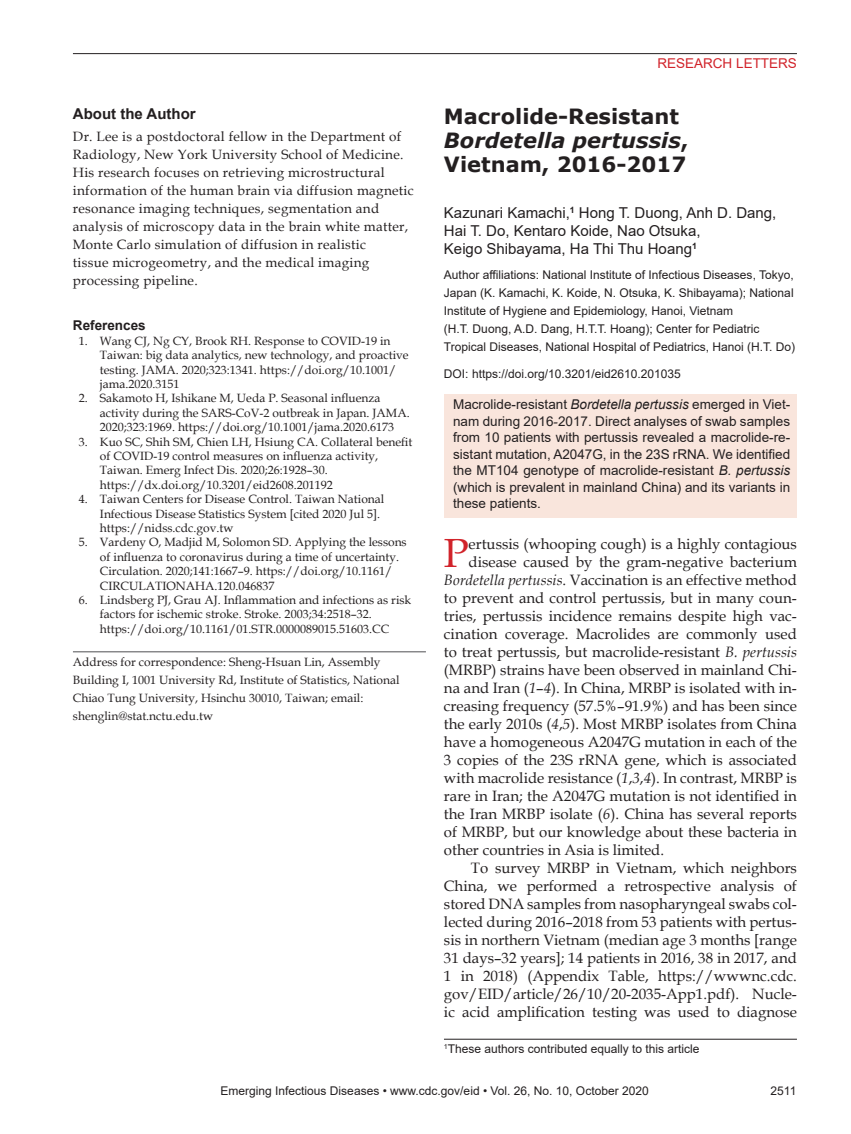
<style>
.page{position:relative;width:851px;height:1134px;background:#fff}
.page>*{position:absolute;margin:0;border:0;box-sizing:border-box;transform-origin:0 0}
.Drop_Cap{font:40.8px "Book Antiqua";color:#d1232a}
.Article_Title{font:700 21px/24px "Verdana";color:#231f20}
.Drop_Cap-2{font:15px "Book Antiqua";color:#231f20}
.Body_Text{font:15px/18px "Book Antiqua";color:#231f20;text-align:justify}
.Authors{font:15px/18px "Arial";color:#231f20}
.Bio_Head{font:700 15px "Arial";color:#231f20}
.Bio{font:13.5px/18px "Book Antiqua";letter-spacing:.02em;color:#231f20}
.Abstract{font:13.5px/16.5px "Arial";color:#231f20;text-align:justify}
.t1{font:13.5px "Arial";color:#d1232a}
.Ref_Title{font:700 13.5px "Arial";color:#231f20}
.References{font:12px/14.4px "Book Antiqua";color:#231f20}
.Affiliations{font:12px/18px "Arial";color:#231f20}
.Correspondence{font:12px/18px "Book Antiqua";color:#231f20}
.Footnote{font:12px "Arial";color:#231f20}
.DOI{font:12px "Arial";color:#231f20}
.s1{font-style:italic}
.s2{font-family:"Book Antiqua"}
</style>
<div class="page">
<hr style="left:73px;top:53px;width:723px;height:1px;background:#231f20">
<hr style="left:73px;top:651px;width:353px;height:1px;background:#636366">
<div style="left:444px;top:394px;width:352px;height:123px;background:#f9e5dc"></div>
<hr style="left:444px;top:1039px;width:353px;height:1px;background:#231f20">
<p class="Bio_Head" style="left:73px;top:103px;width:124px">About the Author</p>
<p class="Bio" style="left:73px;top:128px;width:342px">Dr. Lee is a postdoctoral fellow in the Department of Radiology, New York University School of Medicine.<br>His research focuses on retrieving microstructural information of the human brain via diffusion magnetic resonance imaging techniques, segmentation and analysis of microscopy data in the brain white matter, Monte Carlo simulation of diffusion in realistic<br>tissue microgeometry, and the medical imaging processing pipeline.</p>
<p class="Ref_Title" style="left:73px;top:316px;width:74px">References</p>
<p class="References" style="left:100px;top:333px;width:310px;text-indent:-21px">1. Wang CJ, Ng CY, Brook RH. Response to COVID-19 in Taiwan: big data analytics, new technology, and proactive testing. JAMA. 2020;323:1341. https://doi.org/10.1001/ jama.2020.3151</p>
<p class="References" style="left:100px;top:391px;width:311px;text-indent:-21px">2. Sakamoto H, Ishikane M, Ueda P. Seasonal influenza activity during the SARS-CoV-2 outbreak in Japan. JAMA.<br>2020;323:1969. https://doi.org/10.1001/jama.2020.6173</p>
<p class="References" style="left:100px;top:434px;width:314px;text-indent:-21px">3. Kuo SC, Shih SM, Chien LH, Hsiung CA. Collateral benefit of COVID-19 control measures on influenza activity, Taiwan. Emerg Infect Dis. 2020;26:1928–30. https://dx.doi.org/10.3201/eid2608.201192</p>
<p class="References" style="left:100px;top:492px;width:286px;text-indent:-21px">4. Taiwan Centers for Disease Control. Taiwan National<br>Infectious Disease Statistics System [cited 2020 Jul 5]. https://nidss.cdc.gov.tw</p>
<p class="References" style="left:100px;top:535px;width:308px;text-indent:-21px">5. Vardeny O, Madjid M, Solomon SD. Applying the lessons of influenza to coronavirus during a time of uncertainty.<br>Circulation. 2020;141:1667–9. https://doi.org/10.1161/ CIRCULATIONAHA.120.046837</p>
<p class="References" style="left:100px;top:593px;width:313px;text-indent:-21px">6. Lindsberg PJ, Grau AJ. Inflammation and infections as risk factors for ischemic stroke. Stroke. 2003;34:2518–32. https://doi.org/10.1161/01.STR.0000089015.51603.CC</p>
<p class="Correspondence" style="left:73px;top:653px;width:328px">Address for correspondence: Sheng-Hsuan Lin, Assembly Building I, 1001 University Rd, Institute of Statistics, National Chiao Tung University, Hsinchu 30010, Taiwan; email: shenglin@stat.nctu.edu.tw</p>
<p class="t1" style="left:657px;top:54px;width:141px">RESEARCH LETTERS</p>
<p class="Article_Title" style="left:444px;top:104px;width:246px">Macrolide-Resistant<br><span class="s1">Bordetella pertussis</span>,<br>Vietnam, 2016-2017</p>
<p class="Authors" style="left:444px;top:204px;width:334px">Kazunari Kamachi,<sup>1</sup> Hong T. Duong, Anh D. Dang,<br>Hai T. Do, Kentaro Koide, Nao Otsuka,<br>Keigo Shibayama, Ha Thi Thu Hoang<sup>1</sup></p>
<p class="Affiliations" style="left:444px;top:266px;width:353px">Author affiliations: National Institute of Infectious Diseases, Tokyo, Japan (K. Kamachi, K. Koide, N. Otsuka, K. Shibayama); National Institute of Hygiene and Epidemiology, Hanoi, Vietnam<br>(H.T. Duong, A.D. Dang, H.T.T. Hoang); Center for Pediatric Tropical Diseases, National Hospital of Pediatrics, Hanoi (H.T. Do)</p>
<p class="DOI" style="left:444px;top:366px;width:238px">DOI: https://doi.org/10.3201/eid2610.201035</p>
<p class="Abstract" style="left:453px;top:396px;width:338px">Macrolide-resistant <span class="s1">Bordetella pertussis</span> emerged in Viet&shy;nam during 2016<span class="s2">-</span>2017. Direct analyses of swab samples from 10 patients with pertussis revealed a macrolide-re&shy;sistant mutation, A2047G, in the 23S rRNA. We identified the MT104 genotype of macrolide-resistant <span class="s1">B. pertussis </span>(which is prevalent in mainland China) and its variants in these patients.</p>
<p class="Drop_Cap" style="left:444px;top:525px;width:26px">P</p>
<p class="Drop_Cap-2" style="left:468px;top:534px;width:330px">ertussis (whooping cough) is a highly contagious</p>
<p class="Drop_Cap-2" style="left:468px;top:552px;width:330px">disease caused by the gram-negative bacterium</p>
<p class="Drop_Cap-2" style="left:444px;top:570px;width:354px"><span class="s1">Bordetella pertussis</span>. Vaccination is an effective method</p>
<p class="Drop_Cap-2" style="left:444px;top:588px;width:354px">to prevent and control pertussis, but in many coun-</p>
<p class="Drop_Cap-2" style="left:444px;top:606px;width:354px">tries, pertussis incidence remains despite high vac-</p>
<p class="Drop_Cap-2" style="left:444px;top:624px;width:354px">cination coverage. Macrolides are commonly used</p>
<p class="Drop_Cap-2" style="left:444px;top:642px;width:354px">to treat pertussis, but macrolide-resistant <span class="s1">B. pertussis</span></p>
<p class="Drop_Cap-2" style="left:444px;top:660px;width:354px">(MRBP) strains have been observed in mainland Chi-</p>
<p class="Drop_Cap-2" style="left:444px;top:678px;width:354px">na and Iran (<span class="s1">1</span>–<span class="s1">4</span>). In China, MRBP is isolated with in-</p>
<p class="Drop_Cap-2" style="left:444px;top:696px;width:354px">creasing frequency (57.5%–91.9%) and has been since</p>
<p class="Drop_Cap-2" style="left:444px;top:714px;width:354px">the early 2010s (<span class="s1">4</span>,<span class="s1">5</span>). Most MRBP isolates from China</p>
<p class="Drop_Cap-2" style="left:444px;top:732px;width:354px">have a homogeneous A2047G mutation in each of the</p>
<p class="Drop_Cap-2" style="left:444px;top:750px;width:354px">3 copies of the 23S rRNA gene, which is associated</p>
<p class="Drop_Cap-2" style="left:444px;top:768px;width:354px">with macrolide resistance (<span class="s1">1</span>,<span class="s1">3</span>,<span class="s1">4</span>). In contrast, MRBP is</p>
<p class="Drop_Cap-2" style="left:444px;top:786px;width:354px">rare in Iran; the A2047G mutation is not identified in</p>
<p class="Drop_Cap-2" style="left:444px;top:804px;width:354px">the Iran MRBP isolate (<span class="s1">6</span>). China has several reports</p>
<p class="Drop_Cap-2" style="left:444px;top:822px;width:354px">of MRBP, but our knowledge about these bacteria in</p>
<p class="Drop_Cap-2" style="left:444px;top:840px;width:222px">other countries in Asia is limited.</p>
<p class="Body_Text" style="left:444px;top:859px;width:354px;text-indent:27px">To survey MRBP in Vietnam, which neighbors China, we performed a retrospective analysis of stored DNA samples from nasopharyngeal swabs col&shy;lected during 2016–2018 from 53 patients with pertus&shy;sis in northern Vietnam (median age 3 months [range 31 days–32 years]; 14 patients in 2016, 38 in 2017, and 1 in 2018) (Appendix Table, https://wwwnc.cdc. gov/EID/article/26/10/20-2035-App1.pdf). Nucle&shy;ic acid amplification testing was used to diagnose</p>
<p class="Footnote" style="left:444px;top:1041px;width:257px"><sup>1</sup>These authors contributed equally to this article</p>
<p class="Affiliations" style="left:220px;top:1082px;width:429px">Emerging Infectious Diseases • www.cdc.gov/eid • Vol. 26, No. 10, October 2020</p>
<p class="Affiliations" style="left:770px;top:1082px;width:27px">2511</p>
</div>
